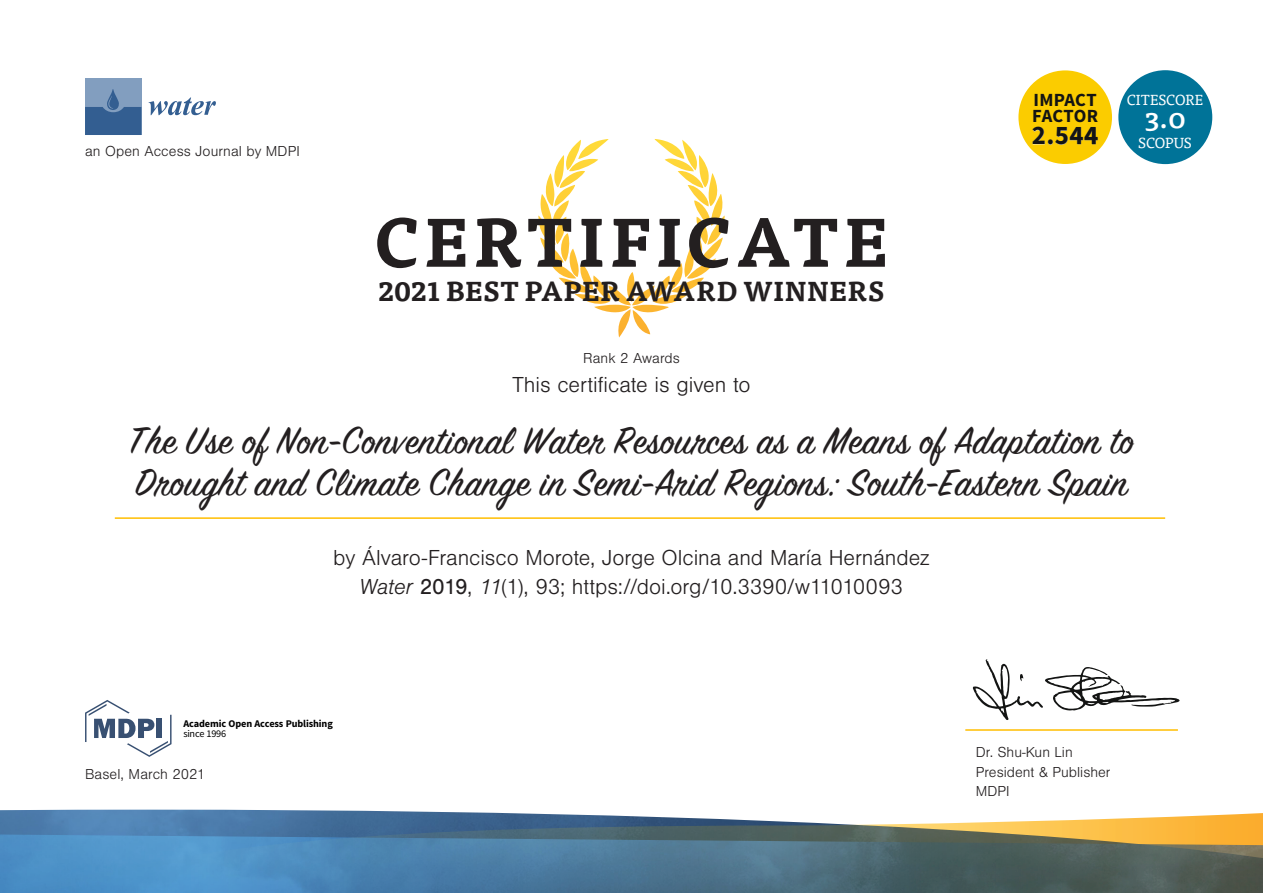
<style>
.page{position:relative;width:1263px;height:893px;background:#fff}
.page>*{position:absolute;margin:0;border:0;box-sizing:border-box;transform-origin:0 0}
.t1{font:700 67.5px "Tisa Pro";letter-spacing:.045em;color:#231f20}
.t2{font:42px/42px "Sign Painter House Script";letter-spacing:.01em;color:#231f20}
.t3{font:500 27.45px "Tisa OT";color:#fff}
.t4{font:700 27px "Tisa Pro";color:#231f20}
.t5{font:700 26.85px "Source Sans Pro";color:#131413}
.t6{font:300 22.5px "Nimbus San";letter-spacing:-.005em;color:#231f20}
.t7{font:700 18.6px/16.5px "Source Sans Pro";letter-spacing:.005em;color:#131413}
.t8{font:300 15px "Nimbus San";color:#231f20}
.t9{font:14.55px "Tisa OT";color:#fff}
.t10{font:700 10.2px/10.6px "Source Sans Pro";letter-spacing:-.01em;color:#000}
.s1{font-style:italic}
.s2{font-weight:400}
</style>
<div class="page">
<div style="left:1118px;top:70px;width:94px;height:94px;background:#007398;border-radius:50%"></div>
<div style="left:1018px;top:70px;width:94px;height:94px;background:#fbcc00;border-radius:50%"></div>
<svg style="left:1032px;top:127px;width:65px;height:18px"></svg>
<div style="left:85px;top:79px;width:56px;height:56px;background:#829ebf"></div>
<svg style="left:85px;top:89px;width:56px;height:46px"></svg>
<svg style="left:149px;top:98px;width:67px;height:17px"></svg>
<hr style="left:965px;top:729px;width:213px;height:2px;background:#ffbe00">
<hr style="left:115px;top:517px;width:1050px;height:2px;background:#ffbe00">
<svg style="left:85px;top:700px;width:87px;height:57px"></svg>
<svg style="left:540px;top:139px;width:184px;height:106px"></svg>
<svg style="left:973px;top:659px;width:206px;height:61px"></svg>
<img style="left:0;top:810px;width:500px;height:3px">
<svg style="left:0;top:813px;width:1263px;height:80px;background:#608090"></svg>
<p class="t8" style="left:85px;top:143px;width:216px">an Open Access Journal by MDPI</p>
<p class="t1" style="left:374px;top:188px;width:517px">CERTIFICATE</p>
<p class="t4" style="left:378px;top:270px;width:508px">2021 BEST PAPER AWARD WINNERS</p>
<p class="t8" style="left:583px;top:351px;width:98px">Rank 2 Awards</p>
<p class="t6" style="left:512px;top:373px;width:240px">This certificate is given to</p>
<p class="t7" style="left:1032px;top:92px;width:68px">IMPACT<br>FACTOR</p>
<p class="t5" style="left:1032px;top:118px;width:68px">2.544</p>
<p class="t9" style="left:1127px;top:92px;width:78px">CITESCORE</p>
<p class="t9" style="left:1138px;top:134px;width:55px">SCOPUS</p>
<p class="t3" style="left:1145px;top:102px;width:43px">3.0</p>
<p class="t2" style="left:129px;top:424px;width:1006px">The Use of Non-Conventional Water Resources as a Means of Adaptation to<br>Drought and Climate Change in Semi-Arid Regions: South-Eastern Spain</p>
<p class="t6" style="left:333px;top:546px;width:598px">by Álvaro-Francisco Morote, Jorge Olcina and María Hernández</p>
<p class="t6" style="left:360px;top:574px;width:544px"><span class="s1">Water</span> <span class="s2">2019</span>, <span class="s1">11</span>(1), 93; https://doi.org/10.3390/w11010093</p>
<p class="t10" style="left:183px;top:718px;width:151px">Academic Open Access Publishing <span class="s2">since 1996</span></p>
<p class="t8" style="left:85px;top:766px;width:122px">Basel, March 2021</p>
<p class="t8" style="left:976px;top:744px;width:98px">Dr. Shu-Kun Lin</p>
<p class="t8" style="left:976px;top:764px;width:136px">President &amp; Publisher</p>
<p class="t8" style="left:976px;top:783px;width:35px">MDPI</p>
</div>
